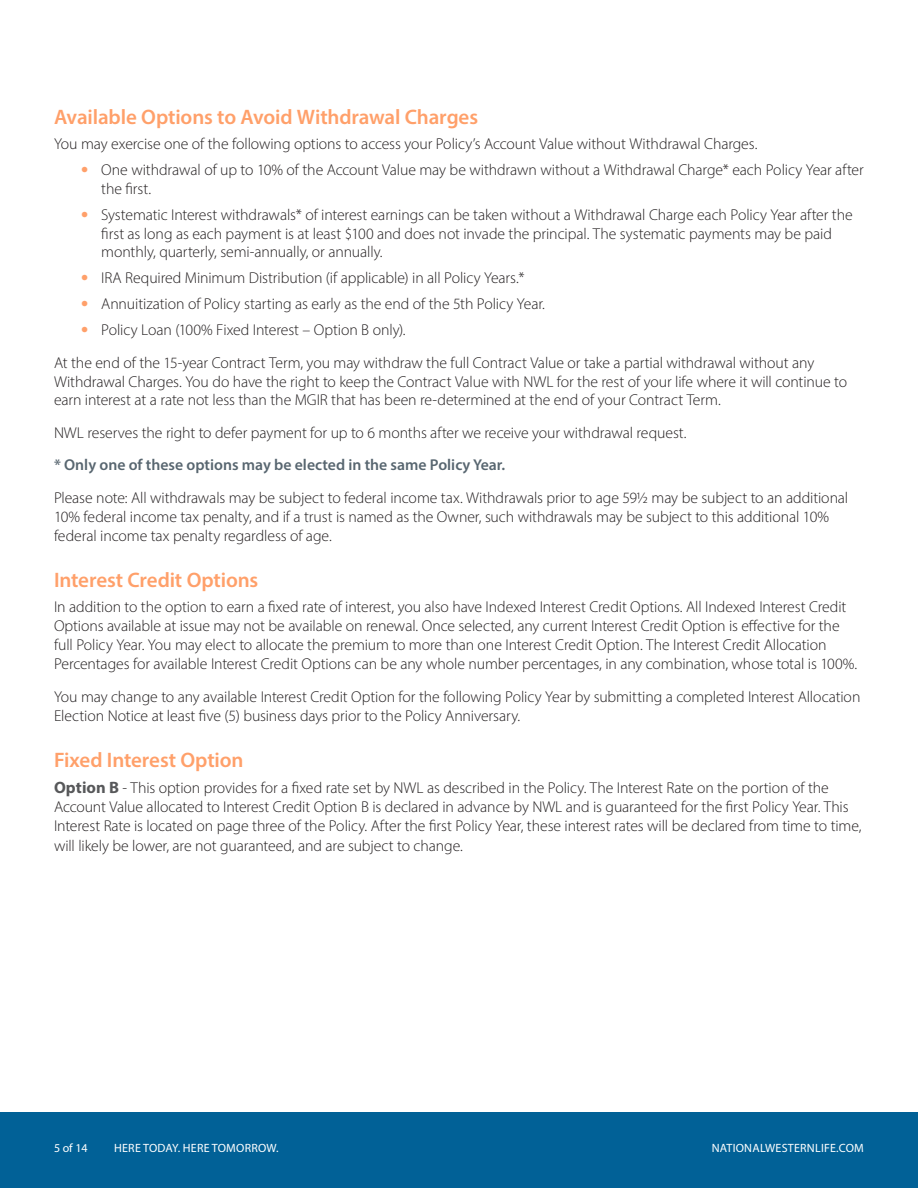
<style>
.page{position:relative;width:918px;height:1188px;background:#fff}
.page>*{position:absolute;margin:0;border:0;box-sizing:border-box;transform-origin:0 0}
.t1{font:600 21px "Myriad Pro";letter-spacing:-.005em;color:#ffa06a}
.t2{font:300 15.75px/18.9px "Myriad Pro";letter-spacing:-.005em;color:#231f20}
.t3{font:600 15.75px "Myriad Pro";color:#586670}
.t4{font:12px "Myriad Pro";letter-spacing:.02em;color:#fff}
.s1{font-weight:700;font-size:21px;color:#ffa06a}
.s2{font-weight:700;font-size:16.5px;color:#57585a}
</style>
<div class="page">
<div style="left:0;top:1112px;width:918px;height:76px;background:#016197"></div>
<p class="t1" style="left:54px;top:103px;width:426px">Available Options to Avoid Withdrawal Charges</p>
<p class="t2" style="left:54px;top:135px;width:705px">You may exercise one of the following options to access your Policy’s Account Value without Withdrawal Charges.</p>
<p class="t2" style="left:101px;top:160px;width:764px;text-indent:-20px"><span class="s1">•</span> One withdrawal of up to 10% of the Account Value may be withdrawn without a Withdrawal Charge* each Policy Year after the first.</p>
<p class="t2" style="left:101px;top:205px;width:753px;text-indent:-20px"><span class="s1">•</span> Systematic Interest withdrawals* of interest earnings can be taken without a Withdrawal Charge each Policy Year after the first as long as each payment is at least $100 and does not invade the principal. The systematic payments may be paid monthly, quarterly, semi-annually, or annually.</p>
<p class="t2" style="left:81px;top:268px;width:445px"><span class="s1">•</span> IRA Required Minimum Distribution (if applicable) in all Policy Years.*</p>
<p class="t2" style="left:81px;top:294px;width:466px"><span class="s1">•</span> Annuitization of Policy starting as early as the end of the 5th Policy Year.</p>
<p class="t2" style="left:81px;top:320px;width:326px"><span class="s1">•</span> Policy Loan (100% Fixed Interest – Option B only).</p>
<p class="t2" style="left:54px;top:353px;width:795px">At the end of the 15-year Contract Term, you may withdraw the full Contract Value or take a partial withdrawal without any<br>Withdrawal Charges. You do have the right to keep the Contract Value with NWL for the rest of your life where it will continue to earn interest at a rate not less than the MGIR that has been re-determined at the end of your Contract Term.</p>
<p class="t2" style="left:54px;top:423px;width:634px">NWL reserves the right to defer payment for up to 6 months after we receive your withdrawal request.</p>
<p class="t3" style="left:54px;top:455px;width:453px">* Only one of these options may be elected in the same Policy Year.</p>
<p class="t2" style="left:54px;top:488px;width:796px;line-height:19.4px">Please note: All withdrawals may be subject to federal income tax. Withdrawals prior to age 59½ may be subject to an additional<br>10% federal income tax penalty, and if a trust is named as the Owner, such withdrawals may be subject to this additional 10% federal income tax penalty regardless of age.</p>
<p class="t1" style="left:54px;top:566px;width:206px">Interest Credit Options</p>
<p class="t2" style="left:54px;top:598px;width:805px">In addition to the option to earn a fixed rate of interest, you also have Indexed Interest Credit Options. All Indexed Interest Credit Options available at issue may not be available on renewal. Once selected, any current Interest Credit Option is effective for the full Policy Year. You may elect to allocate the premium to more than one Interest Credit Option. The Interest Credit Allocation Percentages for available Interest Credit Options can be any whole number percentages, in any combination, whose total is 100%.</p>
<p class="t2" style="left:54px;top:686px;width:808px;line-height:19.8px">You may change to any available Interest Credit Option for the following Policy Year by submitting a completed Interest Allocation<br>Election Notice at least five (5) business days prior to the Policy Anniversary.</p>
<p class="t1" style="left:54px;top:746px;width:191px">Fixed Interest Option</p>
<p class="t2" style="left:54px;top:778px;width:809px"><span class="s2">Option B</span> - This option provides for a fixed rate set by NWL as described in the Policy. The Interest Rate on the portion of the Account Value allocated to Interest Credit Option B is declared in advance by NWL and is guaranteed for the first Policy Year. This Interest Rate is located on page three of the Policy. After the first Policy Year, these interest rates will be declared from time to time, will likely be lower, are not guaranteed, and are subject to change.</p>
<p class="t4" style="left:54px;top:1141px;width:35px">5 of 14</p>
<p class="t4" style="left:114px;top:1141px;width:166px">HERE TODAY. HERE TOMORROW.</p>
<p class="t4" style="left:712px;top:1141px;width:154px">NATIONALWESTERNLIFE.COM</p>
</div>
